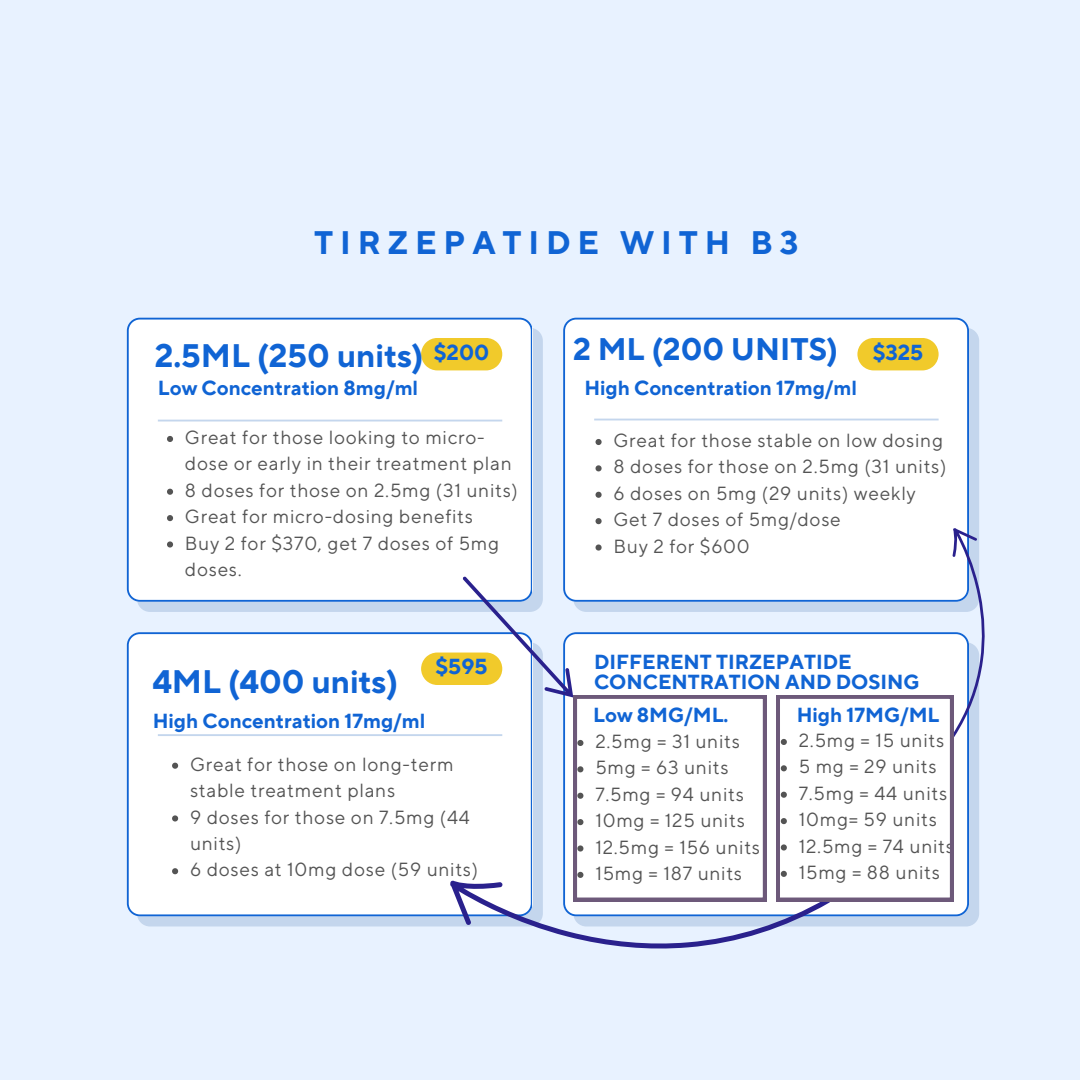
<style>
.page{position:relative;width:1080px;height:1080px;background:#e8f2ff}
.page>*{position:absolute;margin:0;border:0;box-sizing:border-box;transform-origin:0 0}
.t1{font:700 32.5px "TT Norms Pro";color:#1064d4}
.t2{font:700 32.5px "TT Norms Pro";letter-spacing:.21em;color:#1064d4}
.t3{font:700 31px "TT Norms Pro";color:#1064d4}
.t4{font:700 21.75px "TT Norms Pro";color:#1064d4}
.t5{font:700 20.25px/20.2px "TT Norms Pro";color:#1064d4}
.t6{font:19px/26.5px "TT Norms Pro";letter-spacing:.04em;color:#545454}
</style>
<div class="page">
<div style="left:137px;top:328px;width:406px;height:284px;background:#c4d6ed;border-radius:13px"></div>
<div style="left:127px;top:318px;width:405px;height:284px;background:#fff"></div>
<svg style="left:421px;top:338px;width:81px;height:32px;background:#f2ce3c"></svg>
<div style="left:137px;top:642px;width:406px;height:285px;background:#c4d6ed;border-radius:13px"></div>
<div style="left:127px;top:632px;width:294px;height:284px;background:#fff"></div>
<div style="left:563px;top:318px;width:405px;height:200px;background:#fff"></div>
<svg style="left:857px;top:338px;width:82px;height:32px;background:#f2ce3e"></svg>
<hr style="left:158px;top:420px;width:344px;height:2px;background:#c4d6ed">
<hr style="left:158px;top:734px;width:344px;height:2px;background:#c4d6ed">
<hr style="left:594px;top:419px;width:345px;height:1px;background:#c4d6ed">
<svg style="left:596px;top:439px;width:6px;height:6px"></svg>
<svg style="left:596px;top:465px;width:6px;height:6px"></svg>
<svg style="left:596px;top:492px;width:6px;height:6px"></svg>
<svg style="left:172px;top:763px;width:6px;height:6px"></svg>
<svg style="left:172px;top:815px;width:6px;height:7px"></svg>
<svg style="left:172px;top:868px;width:6px;height:6px"></svg>
<svg style="left:167px;top:436px;width:6px;height:6px"></svg>
<svg style="left:167px;top:489px;width:6px;height:6px"></svg>
<svg style="left:167px;top:515px;width:6px;height:6px"></svg>
<svg style="left:167px;top:541px;width:6px;height:7px"></svg>
<svg style="left:421px;top:518px;width:564px;height:431px"></svg>
<p class="t2" style="left:314px;top:223px;width:486px">TIRZEPATIDE WITH B3</p>
<p class="t1" style="left:155px;top:336px;width:271px">2.5ML (250 units)</p>
<p class="t5" style="left:158px;top:379px;width:262px">Low Concentration 8mg/ml</p>
<h4 class="t4" style="left:434px;top:339px;width:57px">$200</h4>
<p class="t3" style="left:573px;top:331px;width:267px">2 ML (200 UNITS)</p>
<p class="t5" style="left:584px;top:379px;width:274px">High Concentration 17mg/ml</p>
<p class="t4" style="left:873px;top:339px;width:52px">$325</p>
<p class="t6" style="left:185px;top:425px;width:328px">Great for those looking to micro&shy;dose or early in their treatment plan</p>
<p class="t6" style="left:185px;top:478px;width:335px">8 doses for those on 2.5mg (31 units)</p>
<p class="t6" style="left:185px;top:504px;width:290px">Great for micro-dosing benefits</p>
<p class="t6" style="left:185px;top:530px;width:316px">Buy 2 for $370, get 7 doses of 5mg doses.</p>
<h4 class="t1" style="left:153px;top:662px;width:247px">4ML (400 units)</h4>
<p class="t5" style="left:153px;top:712px;width:274px">High Concentration 17mg/ml</p>
<h3 class="t4" style="left:436px;top:654px;width:54px">$595</h3>
<p class="t6" style="left:190px;top:752px;width:265px">Great for those on long-term stable treatment plans</p>
<p class="t6" style="left:190px;top:804px;width:281px">9 doses for those on 7.5mg (44 units)</p>
<p class="t6" style="left:190px;top:857px;width:290px">6 doses at 10mg dose (59 units)</p>
<h1 class="t6" style="left:614px;top:428px;width:331px">Great for those stable on low dosing</h1>
<h3 class="t6" style="left:614px;top:454px;width:335px">8 doses for those on 2.5mg (31 units)</h3>
<h4 class="t6" style="left:614px;top:481px;width:304px">6 doses on 5mg (29 units) weekly</h4>
<p class="t6" style="left:614px;top:507px;width:229px">Get 7 doses of 5mg/dose</p>
<p class="t6" style="left:614px;top:533px;width:138px">Buy 2 for $600</p>
<p class="t5" style="left:594px;top:652px;width:327px">DIFFERENT TIRZEPATIDE<br>CONCENTRATION AND DOSING</p>
<p class="t5" style="left:593px;top:706px;width:137px">Low 8MG/ML.</p>
<p class="t5" style="left:797px;top:706px;width:144px">High 17MG/ML</p>
<p class="t6" style="left:595px;top:729px;width:146px">2.5mg = 31 units</p>
<p class="t6" style="left:595px;top:755px;width:135px">5mg = 63 units</p>
<p class="t6" style="left:595px;top:782px;width:150px">7.5mg = 94 units</p>
<p class="t6" style="left:595px;top:808px;width:151px">10mg = 125 units</p>
<h3 class="t6" style="left:595px;top:834px;width:166px">12.5mg = 156 units</h3>
<h2 class="t6" style="left:595px;top:861px;width:148px">15mg = 187 units</h2>
<h1 class="t6" style="left:799px;top:728px;width:147px">2.5mg = 15 units</h1>
<h2 class="t6" style="left:799px;top:754px;width:139px">5 mg = 29 units</h2>
<h3 class="t6" style="left:799px;top:781px;width:150px">7.5mg = 44 units</h3>
<h4 class="t6" style="left:799px;top:807px;width:140px">10mg= 59 units</h4>
<p class="t6" style="left:799px;top:833px;width:157px">12.5mg = 74 units</p>
<p class="t6" style="left:799px;top:860px;width:143px">15mg = 88 units</p>
</div>
